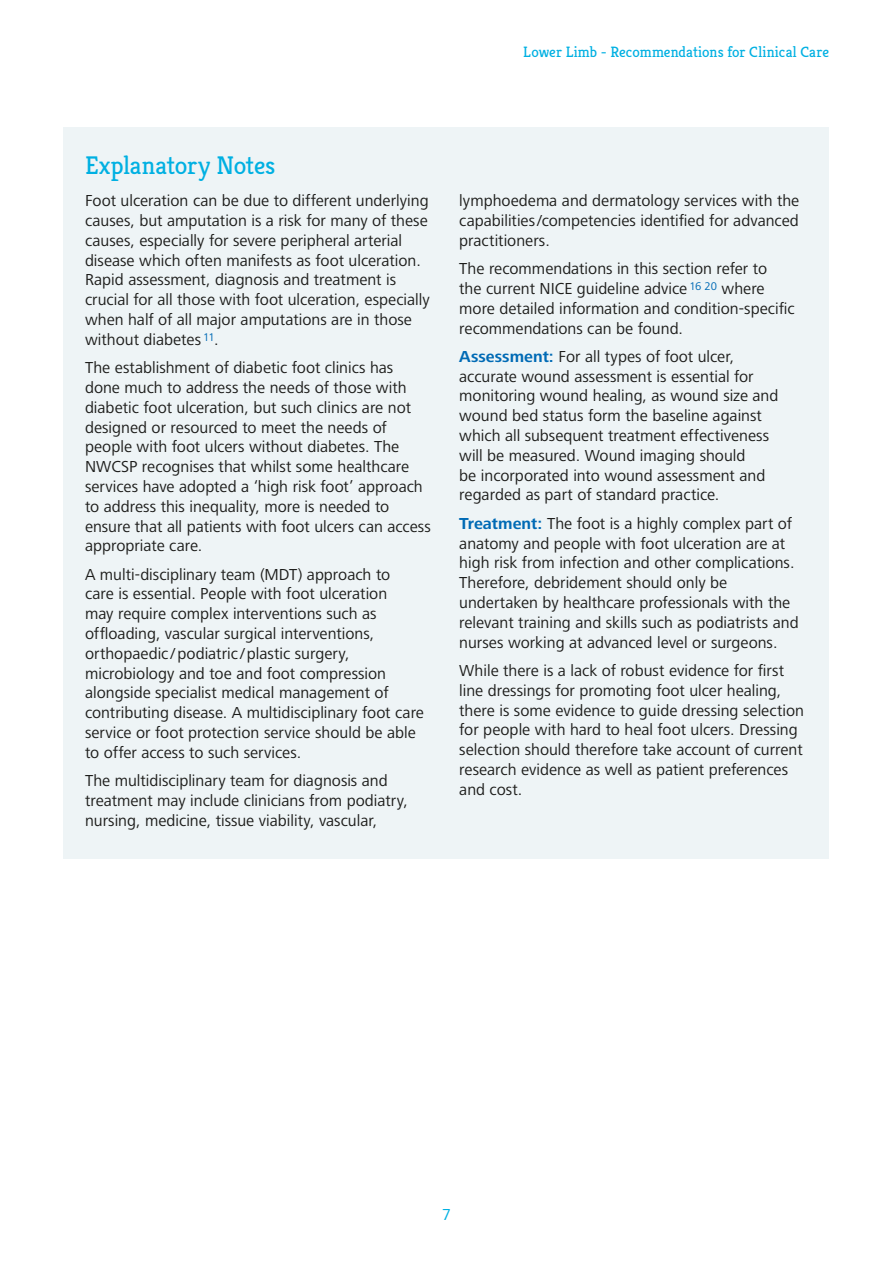
<style>
.page{position:relative;width:893px;height:1263px;background:#fff}
.page>*{position:absolute;margin:0;border:0;box-sizing:border-box;transform-origin:0 0}
.t1{font:25.5px "Kreon";letter-spacing:-.005em;color:#00b0e2}
.t2{font:16.5px/19.8px "Frutiger Next LT";color:#1d1d1b}
.t3{font:16.5px "Frutiger Next LT";color:#00b0e2}
.t4{font:15px "Kreon";letter-spacing:.005em;color:#00b0e2}
.s1{font-weight:700;color:#006ab5}
</style>
<div class="page">
<div style="left:64px;top:128px;width:765px;height:731px;background:#eef4f6"></div>
<p class="t4" style="left:523px;top:43px;width:307px">Lower Limb - Recommendations for Clinical Care</p>
<h1 class="t1" style="left:85px;top:149px;width:192px">Explanatory Notes</h1>
<p class="t2" style="left:85px;top:191px;width:346px">Foot ulceration can be due to different underlying causes, but amputation is a risk for many of these causes, especially for severe peripheral arterial disease which often manifests as foot ulceration.<br>Rapid assessment, diagnosis and treatment is crucial for all those with foot ulceration, especially when half of all major amputations are in those without diabetes <sup>11</sup>.</p>
<p class="t2" style="left:85px;top:358px;width:347px">The establishment of diabetic foot clinics has done much to address the needs of those with diabetic foot ulceration, but such clinics are not designed or resourced to meet the needs of people with foot ulcers without diabetes. The NWCSP recognises that whilst some healthcare services have adopted a ‘high risk foot’ approach to address this inequality, more is needed to ensure that all patients with foot ulcers can access appropriate care.</p>
<p class="t2" style="left:85px;top:564px;width:340px">A multi-disciplinary team (MDT) approach to<br>care is essential. People with foot ulceration<br>may require complex interventions such as offloading, vascular surgical interventions, orthopaedic /podiatric /plastic surgery, microbiology and toe and foot compression alongside specialist medical management of contributing disease. A multidisciplinary foot care service or foot protection service should be able to offer access to such services.</p>
<p class="t2" style="left:85px;top:771px;width:324px">The multidisciplinary team for diagnosis and treatment may include clinicians from podiatry, nursing, medicine, tissue viability, vascular,</p>
<p class="t2" style="left:459px;top:191px;width:342px;text-align:justify">lymphoedema and dermatology services with the capabilities/competencies identified for advanced practitioners.</p>
<p class="t2" style="left:459px;top:259px;width:337px">The recommendations in this section refer to<br>the current NICE guideline advice <sup>16</sup> <sup>20</sup> where more detailed information and condition-specific recommendations can be found.</p>
<p class="t2" style="left:459px;top:346px;width:321px"><span class="s1">Assessment:</span> For all types of foot ulcer, accurate wound assessment is essential for monitoring wound healing, as wound size and wound bed status form the baseline against which all subsequent treatment effectiveness will be measured. Wound imaging should<br>be incorporated into wound assessment and regarded as part of standard practice.</p>
<p class="t2" style="left:459px;top:513px;width:341px"><span class="s1">Treatment:</span> The foot is a highly complex part of anatomy and people with foot ulceration are at high risk from infection and other complications.<br>Therefore, debridement should only be undertaken by healthcare professionals with the relevant training and skills such as podiatrists and nurses working at advanced level or surgeons.</p>
<p class="t2" style="left:459px;top:660px;width:346px">While there is a lack of robust evidence for first line dressings for promoting foot ulcer healing, there is some evidence to guide dressing selection for people with hard to heal foot ulcers. Dressing selection should therefore take account of current research evidence as well as patient preferences and cost.</p>
<p class="t3" style="left:442px;top:1206px;width:10px">7</p>
</div>
